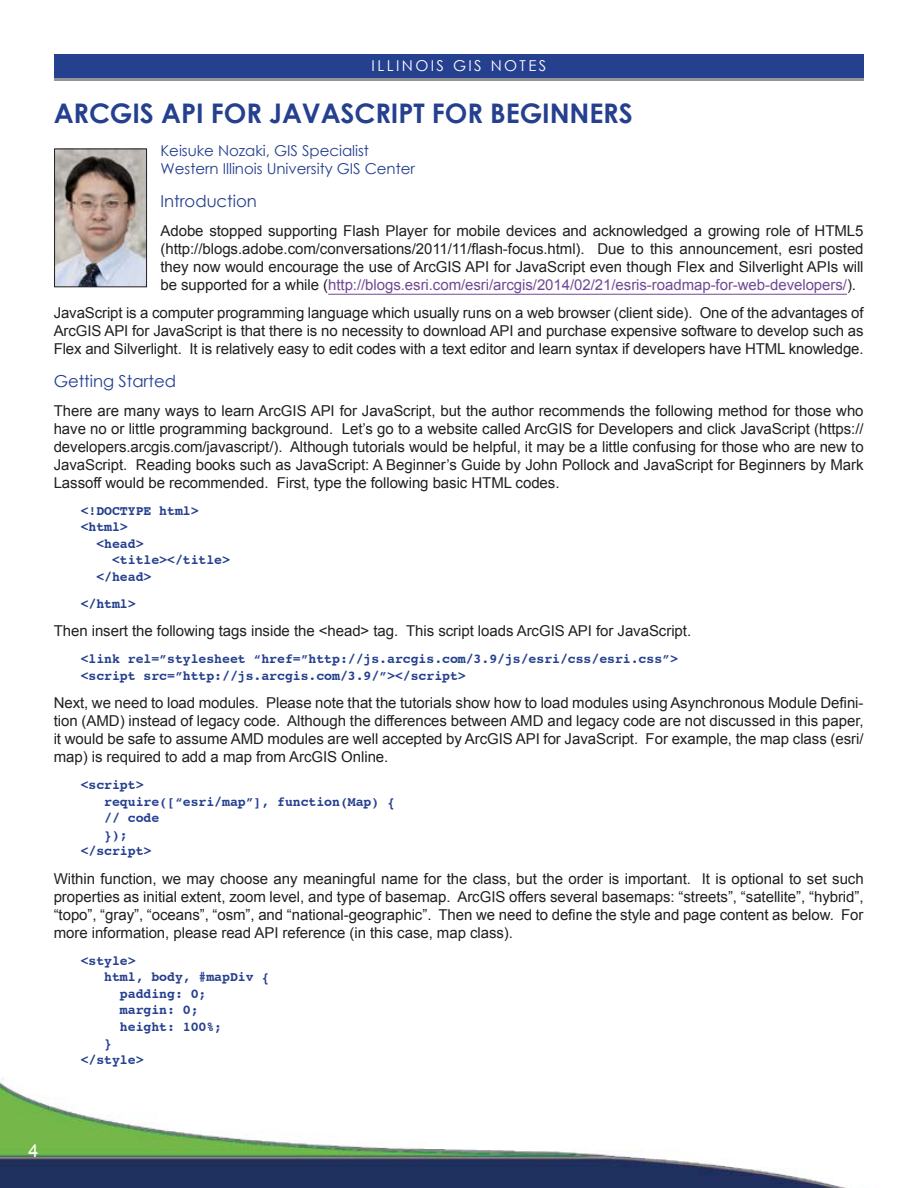
<style>
.page{position:relative;width:918px;height:1188px;background:#fff}
.page>*{position:absolute;margin:0;border:0;box-sizing:border-box;transform-origin:0 0}
.t1{font:700 27px "Century Gothic";letter-spacing:-.005em;color:#25408f}
.t2{font:18px "Arial";color:#fff}
.t3{font:16.5px "Century Gothic";letter-spacing:-.005em;color:#25408f}
.t4{font:15px/18px "Arial";letter-spacing:-.005em;color:#231f20;text-align:justify}
.t5{font:15px/18px "Century Gothic";letter-spacing:-.005em;color:#25408f}
.t6{font:15px "Century Gothic";letter-spacing:.16em;color:#fff}
.t7{font:700 13.5px/16.5px "Courier";letter-spacing:-.005em;color:#25408f}
.s1{color:#714993}
</style>
<div class="page">
<img style="left:0;top:1077px;width:863px;height:111px">
<div style="left:54px;top:54px;width:810px;height:25px;background:#25408f"></div>
<hr style="left:54px;top:79px;width:810px;height:2px;background:#939598">
<hr style="left:328px;top:294px;width:519px;height:1px;background:#714993">
<img style="left:56px;top:150px;width:89px;height:135px">
<div style="left:54px;top:148px;width:93px;height:139px;border:1px solid #231f20"></div>
<p class="t6" style="left:372px;top:57px;width:176px">ILLINOIS GIS NOTES</p>
<h1 class="t1" style="left:54px;top:96px;width:581px">ARCGIS API FOR JAVASCRIPT FOR BEGINNERS</h1>
<p class="t5" style="left:160px;top:142px;width:256px">Keisuke Nozaki, GIS Specialist<br>Western Illinois University GIS Center</p>
<p class="t3" style="left:160px;top:191px;width:98px">Introduction</p>
<p class="t4" style="left:160px;top:222px;width:705px">Adobe stopped supporting Flash Player for mobile devices and acknowledged a growing role of HTML5 (http://blogs.adobe.com/conversations/2011/11/flash-focus.html). Due to this announcement, esri posted they now would encourage the use of ArcGIS API for JavaScript even though Flex and Silverlight APIs will be supported for a while (<span class="s1">http://blogs.esri.com/esri/arcgis/2014/02/21/esris-roadmap-for-web-developers/</span>).</p>
<p class="t4" style="left:54px;top:304px;width:811px">JavaScript is a computer programming language which usually runs on a web browser (client side). One of the advantages of ArcGIS API for JavaScript is that there is no necessity to download API and purchase expensive software to develop such as Flex and Silverlight. It is relatively easy to edit codes with a text editor and learn syntax if developers have HTML knowledge.</p>
<p class="t3" style="left:54px;top:371px;width:124px">Getting Started</p>
<p class="t4" style="left:54px;top:402px;width:811px">There are many ways to learn ArcGIS API for JavaScript, but the author recommends the following method for those who have no or little programming background. Let’s go to a website called ArcGIS for Developers and click JavaScript (https:// developers.arcgis.com/javascript/). Although tutorials would be helpful, it may be a little confusing for those who are new to JavaScript. Reading books such as JavaScript: A Beginner’s Guide by John Pollock and JavaScript for Beginners by Mark Lassoff would be recommended. First, type the following basic HTML codes.</p>
<p class="t7" style="left:81px;top:502px;width:119px">&lt;!DOCTYPE html&gt;</p>
<p class="t7" style="left:81px;top:518px;width:49px">&lt;html&gt;</p>
<p class="t7" style="left:96px;top:535px;width:49px">&lt;head&gt;</p>
<p class="t7" style="left:112px;top:551px;width:119px">&lt;title&gt;&lt;/title&gt;</p>
<p class="t7" style="left:96px;top:568px;width:57px">&lt;/head&gt;</p>
<p class="t7" style="left:81px;top:595px;width:57px">&lt;/html&gt;</p>
<p class="t4" style="left:54px;top:622px;width:639px">Then insert the following tags inside the &lt;head&gt; tag. This script loads ArcGIS API for JavaScript.</p>
<p class="t7" style="left:81px;top:650px;width:599px">&lt;link rel=”stylesheet “href=”http://js.arcgis.com/3.9/js/esri/css/esri.css”&gt; &lt;script src=”http://js.arcgis.com/3.9/”&gt;&lt;/script&gt;</p>
<p class="t4" style="left:54px;top:694px;width:811px">Next, we need to load modules. Please note that the tutorials show how to load modules using Asynchronous Module Defini&shy;tion (AMD) instead of legacy code. Although the differences between AMD and legacy code are not discussed in this paper, it would be safe to assume AMD modules are well accepted by ArcGIS API for JavaScript. For example, the map class (esri/ map) is required to add a map from ArcGIS Online.</p>
<p class="t7" style="left:81px;top:776px;width:64px">&lt;script&gt;</p>
<p class="t7" style="left:104px;top:793px;width:292px">require([“esri/map”], function(Map) {</p>
<p class="t7" style="left:104px;top:809px;width:57px">// code</p>
<p class="t7" style="left:104px;top:826px;width:25px">});</p>
<p class="t7" style="left:81px;top:842px;width:72px">&lt;/script&gt;</p>
<p class="t4" style="left:54px;top:870px;width:812px">Within function, we may choose any meaningful name for the class, but the order is important. It is optional to set such properties as initial extent, zoom level, and type of basemap. ArcGIS offers several basemaps: “streets”, “satellite”, “hybrid”, “topo”, “gray”, “oceans”, “osm”, and “national-geographic”. Then we need to define the style and page content as below. For more information, please read API reference (in this case, map class).</p>
<p class="t7" style="left:81px;top:952px;width:57px">&lt;style&gt;</p>
<p class="t7" style="left:104px;top:968px;width:167px">html, body, #mapDiv {</p>
<p class="t7" style="left:120px;top:985px;width:88px">padding: 0;</p>
<p class="t7" style="left:120px;top:1001px;width:80px">margin: 0;</p>
<p class="t7" style="left:120px;top:1018px;width:104px">height: 100%;</p>
<p class="t7" style="left:104px;top:1034px;width:9px">}</p>
<p class="t7" style="left:81px;top:1051px;width:64px">&lt;/style&gt;</p>
<p class="t2" style="left:28px;top:1138px;width:12px">4</p>
</div>
